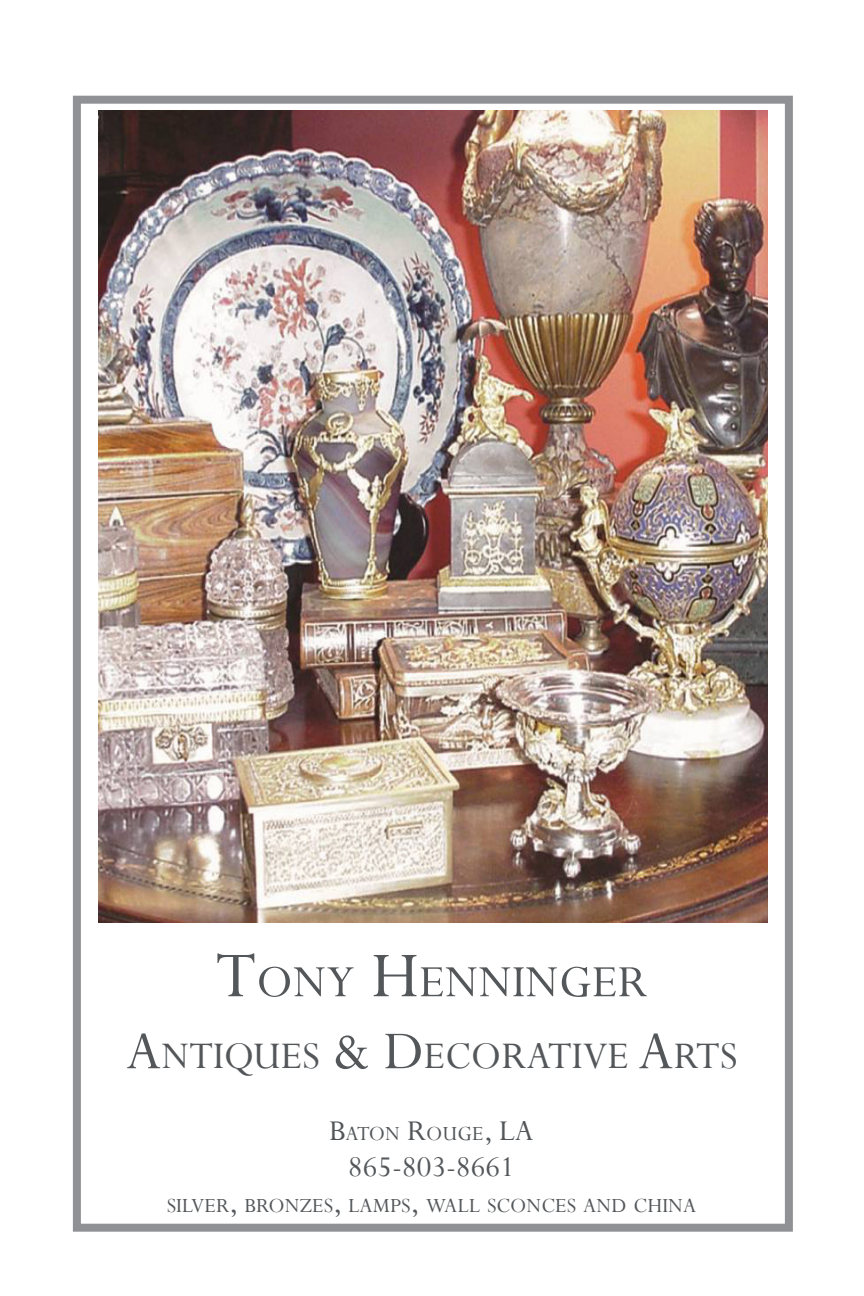
<style>
.page{position:relative;width:864px;height:1296px;background:#fff}
.page>*{position:absolute;margin:0;border:0;box-sizing:border-box;transform-origin:0 0}
.t1{font:50.4px "Perpetua";color:#54575a}
.t2{font:42px "Perpetua";color:#54575a}
.t3{font:32px "Perpetua";color:#54575a}
.t4{font:22.4px "Perpetua";color:#54575a}
.s1{font-size:72px}
.s2{font-size:60px}
.s3{font-size:32px}
</style>
<div class="page">
<div style="left:73px;top:96px;width:720px;height:1136px;border:8px solid #8f9194"></div>
<img style="left:98px;top:111px;width:670px;height:812px">
<p class="t1" style="left:216px;top:950px;width:433px"><span class="s1">T</span>ony <span class="s1">H</span>enninger</p>
<p class="t2" style="left:126px;top:1030px;width:613px"><span class="s2">A</span>ntiques <span class="s2">&amp; D</span>ecorative <span class="s2">A</span>rts</p>
<p class="t4" style="left:329px;top:1120px;width:206px"><span class="s3">B</span>aton <span class="s3">R</span>ouge<span class="s3">, LA</span></p>
<p class="t3" style="left:348px;top:1147px;width:168px">865-803-8661</p>
<p class="t4" style="left:167px;top:1192px;width:291px">silver<span class="s3">,</span> bronzes<span class="s3">,</span> lamps<span class="s3">,</span> wall</p>
<p class="t4" style="left:487px;top:1192px;width:210px">sconces and china</p>
</div>
